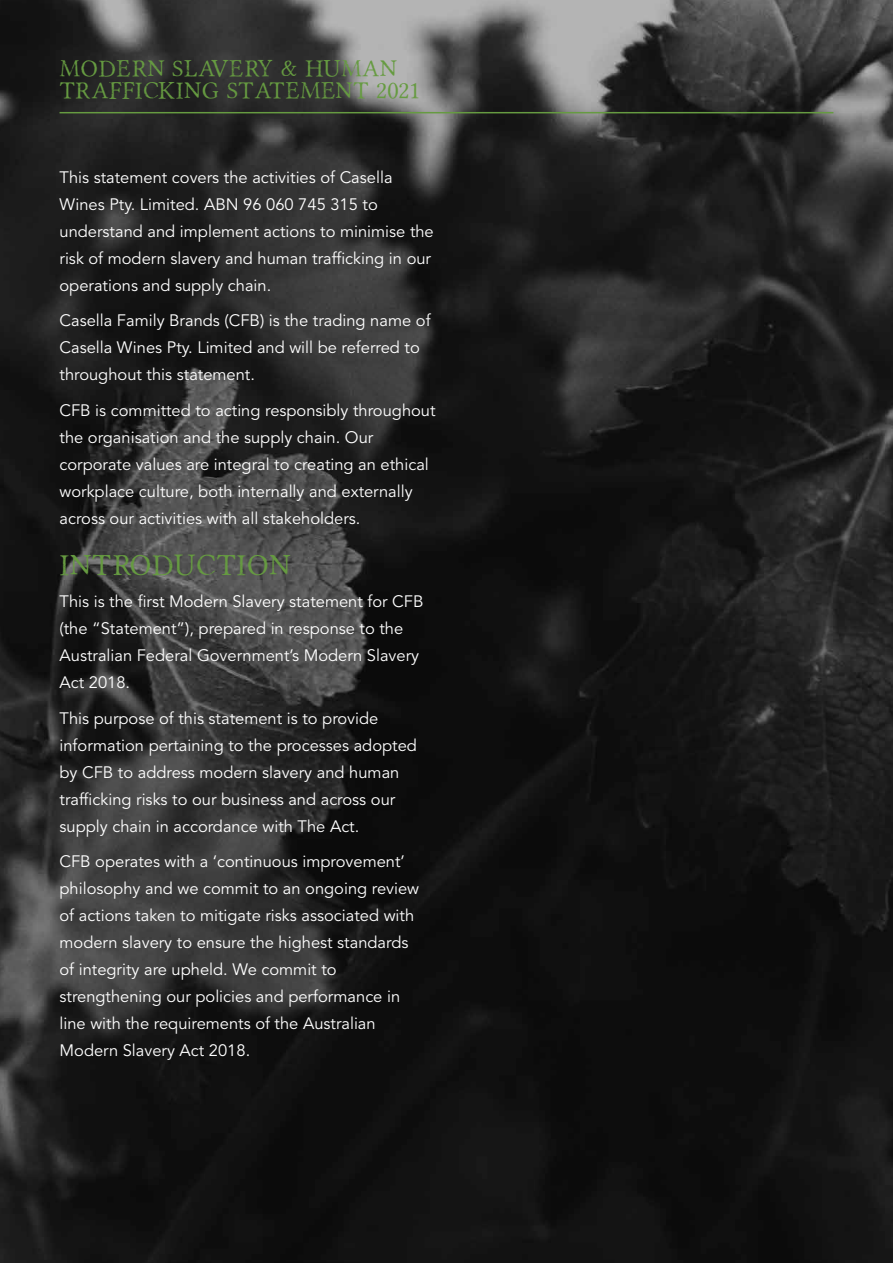
<style>
.page{position:relative;width:893px;height:1263px;background:#fff}
.page>*{position:absolute;margin:0;border:0;box-sizing:border-box;transform-origin:0 0}
.t1{font:22.5px "Portmanteau";color:#669b41}
.t2{font:18px/21.6px "Portmanteau";color:#669b41}
.t3{font:16.5px/27px "Avenir LT Std";color:#fff}
</style>
<div class="page">
<img style="left:0;top:0;width:893px;height:1263px">
<hr style="left:60px;top:112px;width:773px;height:1px;background:#669b41">
<p class="t2" style="left:60px;top:57px;width:362px">MODERN SLAVERY &amp; HUMAN<br>TRAFFICKING STATEMENT 2021</p>
<p class="t3" style="left:60px;top:164px;width:376px">This statement covers the activities of Casella Wines Pty. Limited. ABN 96 060 745 315 to understand and implement actions to minimise the risk of modern slavery and human trafficking in our operations and supply chain.</p>
<p class="t3" style="left:60px;top:307px;width:372px">Casella Family Brands (CFB) is the trading name of<br>Casella Wines Pty. Limited and will be referred to throughout this statement.</p>
<p class="t3" style="left:60px;top:397px;width:378px">CFB is committed to acting responsibly throughout the organisation and the supply chain. Our corporate values are integral to creating an ethical workplace culture, both internally and externally across our activities with all stakeholders.</p>
<h1 class="t1" style="left:60px;top:548px;width:233px">INTRODUCTION</h1>
<p class="t3" style="left:60px;top:589px;width:365px">This is the first Modern Slavery statement for CFB (the “Statement”), prepared in response to the Australian Federal Government’s Modern Slavery Act 2018.</p>
<p class="t3" style="left:60px;top:705px;width:359px">This purpose of this statement is to provide information pertaining to the processes adopted by CFB to address modern slavery and human trafficking risks to our business and across our supply chain in accordance with The Act.</p>
<p class="t3" style="left:60px;top:849px;width:361px">CFB operates with a ‘continuous improvement’ philosophy and we commit to an ongoing review of actions taken to mitigate risks associated with modern slavery to ensure the highest standards of integrity are upheld. We commit to strengthening our policies and performance in line with the requirements of the Australian Modern Slavery Act 2018.</p>
</div>
